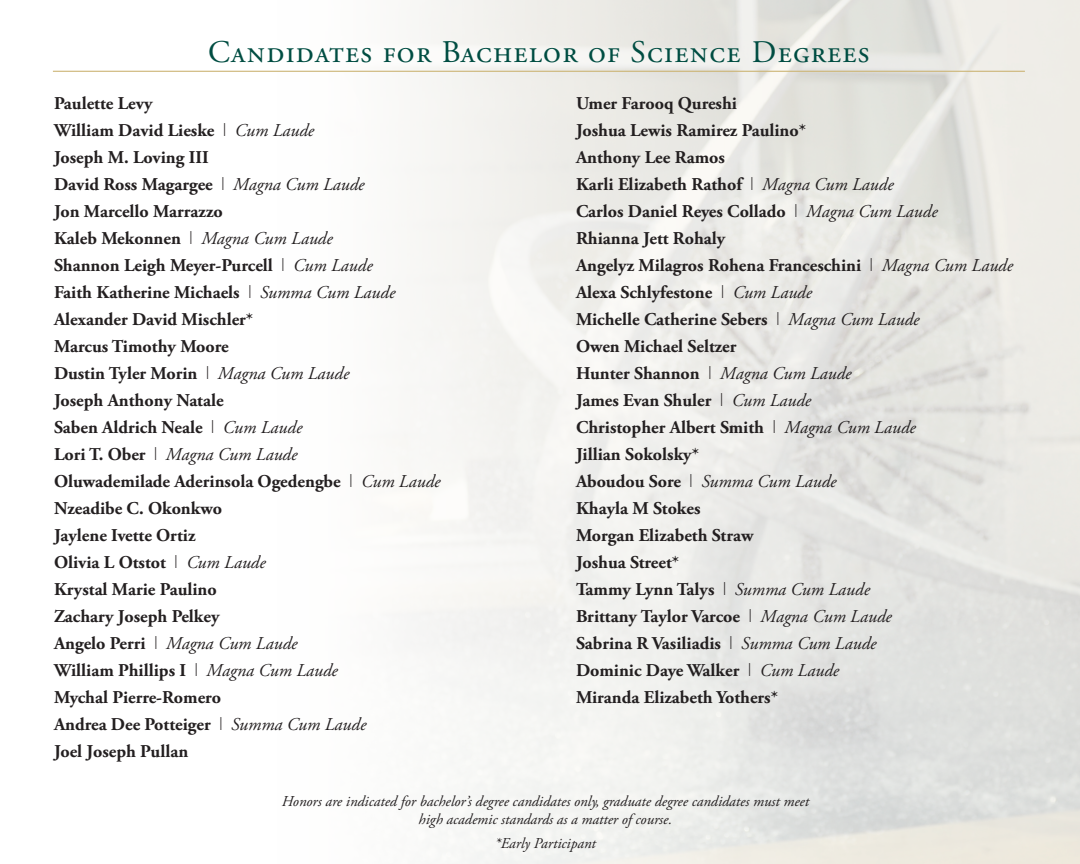
<style>
.page{position:relative;width:1080px;height:864px;background:#fff}
.page>*{position:absolute;margin:0;border:0;box-sizing:border-box;transform-origin:0 0}
.Headers{font:31.5px "Adobe Garamond Pro";letter-spacing:.04em;color:#004d42}
.Degree_heads_-_green{font:700 18px "Adobe Garamond Pro";color:#231f20}
.Degree_heads_-_green-2{font:italic 18px "Adobe Garamond Pro";color:#231f20}
.t1{font:italic 15px/18px "Adobe Garamond Pro";color:#231f20;text-align:center}
.s1{font-family:"Helvetica Neue";font-weight:100}
.s2{font-weight:400;font-style:italic}
.s3{font-weight:700;font-style:normal}
.s4{font-family:"Helvetica Neue";font-weight:100;font-style:normal}
</style>
<div class="page">
<div style="left:0;top:0;width:1080px;height:864px;background:linear-gradient(to right,#fff,#e1e0db)"></div>
<hr style="left:53px;top:71px;width:972px;height:1px;background:#ccb576">
<p class="Headers" style="left:208px;top:33px;width:663px">Candidates for Bachelor of Science Degrees</p>
<p class="Degree_heads_-_green" style="left:54px;top:93px;width:100px">Paulette Levy</p>
<p class="Degree_heads_-_green" style="left:54px;top:120px;width:262px">William David Lieske <span class="s1">I</span> <span class="s2">Cum Laude</span></p>
<p class="Degree_heads_-_green" style="left:54px;top:147px;width:156px">Joseph M. Loving III</p>
<p class="Degree_heads_-_green" style="left:54px;top:174px;width:312px">David Ross Magargee <span class="s1">I</span> <span class="s2">Magna Cum Laude</span></p>
<p class="Degree_heads_-_green" style="left:54px;top:201px;width:170px">Jon Marcello Marrazzo</p>
<p class="Degree_heads_-_green" style="left:54px;top:228px;width:280px">Kaleb Mekonnen <span class="s1">I</span> <span class="s2">Magna Cum Laude</span></p>
<p class="Degree_heads_-_green" style="left:54px;top:255px;width:320px">Shannon Leigh Meyer-Purcell <span class="s1">I</span> <span class="s2">Cum Laude</span></p>
<p class="Degree_heads_-_green" style="left:54px;top:282px;width:343px">Faith Katherine Michaels <span class="s1">I</span> <span class="s2">Summa Cum Laude</span></p>
<p class="Degree_heads_-_green" style="left:54px;top:309px;width:201px">Alexander David Mischler*</p>
<p class="Degree_heads_-_green" style="left:54px;top:336px;width:176px">Marcus Timothy Moore</p>
<p class="Degree_heads_-_green" style="left:54px;top:363px;width:297px">Dustin Tyler Morin <span class="s1">I</span> <span class="s2">Magna Cum Laude</span></p>
<p class="Degree_heads_-_green" style="left:54px;top:390px;width:171px">Joseph Anthony Natale</p>
<p class="Degree_heads_-_green" style="left:54px;top:417px;width:250px">Saben Aldrich Neale <span class="s1">I</span> <span class="s2">Cum Laude</span></p>
<p class="Degree_heads_-_green-2" style="left:54px;top:444px;width:245px"><span class="s3">Lori T. Ober</span> <span class="s4">I</span> Magna Cum Laude</p>
<p class="Degree_heads_-_green" style="left:54px;top:471px;width:388px">Oluwademilade Aderinsola Ogedengbe <span class="s1">I</span> <span class="s2">Cum Laude</span></p>
<p class="Degree_heads_-_green" style="left:54px;top:498px;width:170px">Nzeadibe C. Okonkwo</p>
<p class="Degree_heads_-_green" style="left:54px;top:525px;width:143px">Jaylene Ivette Ortiz</p>
<p class="Degree_heads_-_green" style="left:54px;top:552px;width:213px">Olivia L Otstot <span class="s1">I</span> <span class="s2">Cum Laude</span></p>
<p class="Degree_heads_-_green" style="left:54px;top:579px;width:164px">Krystal Marie Paulino</p>
<p class="Degree_heads_-_green" style="left:54px;top:606px;width:167px">Zachary Joseph Pelkey</p>
<p class="Degree_heads_-_green-2" style="left:54px;top:633px;width:245px"><span class="s3">Angelo Perri</span> <span class="s4">I</span> Magna Cum Laude</p>
<p class="Degree_heads_-_green" style="left:54px;top:660px;width:285px">William Phillips I <span class="s1">I</span> <span class="s2">Magna Cum Laude</span></p>
<p class="Degree_heads_-_green" style="left:54px;top:687px;width:169px">Mychal Pierre-Romero</p>
<p class="Degree_heads_-_green" style="left:54px;top:714px;width:314px">Andrea Dee Potteiger <span class="s1">I</span> <span class="s2">Summa Cum Laude</span></p>
<p class="Degree_heads_-_green" style="left:54px;top:741px;width:136px">Joel Joseph Pullan</p>
<p class="Degree_heads_-_green" style="left:576px;top:93px;width:163px">Umer Farooq Qureshi</p>
<p class="Degree_heads_-_green" style="left:576px;top:120px;width:232px">Joshua Lewis Ramirez Paulino*</p>
<p class="Degree_heads_-_green" style="left:576px;top:147px;width:150px">Anthony Lee Ramos</p>
<p class="Degree_heads_-_green" style="left:576px;top:174px;width:319px">Karli Elizabeth Rathof <span class="s1">I</span> <span class="s2">Magna Cum Laude</span></p>
<p class="Degree_heads_-_green" style="left:576px;top:201px;width:363px">Carlos Daniel Reyes Collado <span class="s1">I</span> <span class="s2">Magna Cum Laude</span></p>
<p class="Degree_heads_-_green" style="left:576px;top:228px;width:151px">Rhianna Jett Rohaly</p>
<p class="Degree_heads_-_green" style="left:576px;top:255px;width:439px">Angelyz Milagros Rohena Franceschini <span class="s1">I</span> <span class="s2">Magna Cum Laude</span></p>
<p class="Degree_heads_-_green" style="left:576px;top:282px;width:238px">Alexa Schlyfestone <span class="s1">I</span> <span class="s2">Cum Laude</span></p>
<p class="Degree_heads_-_green" style="left:576px;top:309px;width:345px">Michelle Catherine Sebers <span class="s1">I</span> <span class="s2">Magna Cum Laude</span></p>
<p class="Degree_heads_-_green" style="left:576px;top:336px;width:162px">Owen Michael Seltzer</p>
<p class="Degree_heads_-_green" style="left:576px;top:363px;width:277px">Hunter Shannon <span class="s1">I</span> <span class="s2">Magna Cum Laude</span></p>
<p class="Degree_heads_-_green" style="left:576px;top:390px;width:237px">James Evan Shuler <span class="s1">I</span> <span class="s2">Cum Laude</span></p>
<p class="Degree_heads_-_green" style="left:576px;top:417px;width:341px">Christopher Albert Smith <span class="s1">I</span> <span class="s2">Magna Cum Laude</span></p>
<p class="Degree_heads_-_green" style="left:576px;top:444px;width:124px">Jillian Sokolsky*</p>
<p class="Degree_heads_-_green-2" style="left:576px;top:471px;width:262px"><span class="s3">Aboudou Sore</span> <span class="s4">I</span> Summa Cum Laude</p>
<p class="Degree_heads_-_green" style="left:576px;top:498px;width:126px">Khayla M Stokes</p>
<p class="Degree_heads_-_green" style="left:576px;top:525px;width:179px">Morgan Elizabeth Straw</p>
<p class="Degree_heads_-_green" style="left:576px;top:552px;width:105px">Joshua Street*</p>
<p class="Degree_heads_-_green" style="left:576px;top:579px;width:296px">Tammy Lynn Talys <span class="s1">I</span> <span class="s2">Summa Cum Laude</span></p>
<p class="Degree_heads_-_green" style="left:576px;top:606px;width:317px">Brittany Taylor Varcoe <span class="s1">I</span> <span class="s2">Magna Cum Laude</span></p>
<p class="Degree_heads_-_green" style="left:576px;top:633px;width:302px">Sabrina R Vasiliadis <span class="s1">I</span> <span class="s2">Summa Cum Laude</span></p>
<p class="Degree_heads_-_green" style="left:576px;top:660px;width:265px">Dominic Daye Walker <span class="s1">I</span> <span class="s2">Cum Laude</span></p>
<p class="Degree_heads_-_green" style="left:576px;top:687px;width:204px">Miranda Elizabeth Yothers*</p>
<p class="t1" style="left:282px;top:792px;width:529px">Honors are indicated for bachelor’s degree candidates only, graduate degree candidates must meet high academic standards as a matter of course.</p>
<p class="t1" style="left:495px;top:834px;width:103px">*Early Participant</p>
</div>
